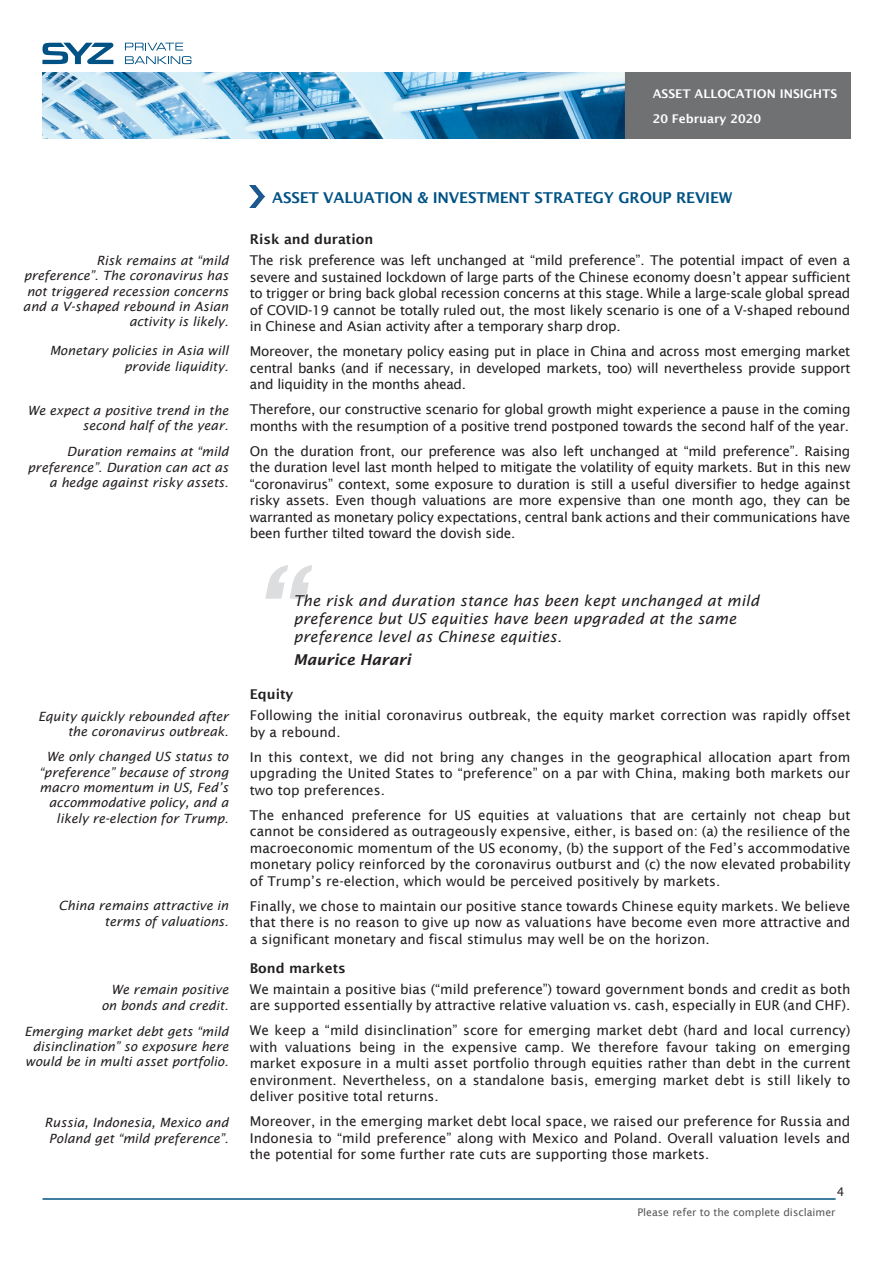
<style>
.page{position:relative;width:893px;height:1263px;background:#fff}
.page>*{position:absolute;margin:0;border:0;box-sizing:border-box;transform-origin:0 0}
.t1{font:italic 600 111.6px "Lucida Sans";color:#dcdddf}
.Citation{font:italic 15px/18px "Lucida Sans";letter-spacing:.01em;color:#231f20}
.Titre_chapitre{font:600 15px "Lucida Sans";letter-spacing:-.015em;color:#005285}
.Citation-2{font:italic 600 15px "Lucida Sans";color:#231f20}
.texte{font:13.5px/16.5px "Lucida Sans";color:#231f20;text-align:justify}
.texte-2{font:13.5px/16.5px "Lucida Sans";letter-spacing:-.02em;color:#231f20}
.texte-3{font:600 13.5px "Lucida Sans";color:#231f20}
.Section{font:italic 12.75px/15.3px "Lucida Sans";color:#231f20;text-align:right}
.t2{font:600 12px/24.9px "Lucida Sans";color:#fff}
.t3{font:12px "Lucida Sans";color:#231f20}
.t4{font:10.5px "Lucida Sans";color:#57585a}
</style>
<div class="page">
<hr style="left:43px;top:1198px;width:793px;height:2px;background:#005285">
<img style="left:43px;top:72px;width:808px;height:66px">
<svg style="left:125px;top:43px;width:58px;height:7px"></svg>
<svg style="left:125px;top:56px;width:66px;height:8px"></svg>
<svg style="left:42px;top:43px;width:72px;height:21px"></svg>
<img style="left:250px;top:186px;width:14px;height:22px">
<p class="t2" style="left:653px;top:81px;width:186px">ASSET ALLOCATION INSIGHTS<br>20 February 2020</p>
<p class="Section" style="left:23px;top:253px;width:207px">Risk remains at “mild preference”. The coronavirus has not triggered recession concerns and a V-shaped rebound in Asian activity is likely.</p>
<p class="Section" style="left:50px;top:343px;width:180px">Monetary policies in Asia will provide liquidity.</p>
<p class="Section" style="left:27px;top:403px;width:203px">We expect a positive trend in the second half of the year.</p>
<p class="Section" style="left:28px;top:444px;width:202px">Duration remains at “mild preference”. Duration can act as a hedge against risky assets.</p>
<p class="Section" style="left:38px;top:709px;width:192px">Equity quickly rebounded after the coronavirus outbreak.</p>
<p class="Section" style="left:39px;top:749px;width:191px">We only changed US status to “preference” because of strong macro momentum in US, Fed’s accommodative policy, and a likely re-election for Trump.</p>
<p class="Section" style="left:59px;top:898px;width:171px">China remains attractive in terms of valuations.</p>
<p class="Section" style="left:101px;top:982px;width:129px">We remain positive on bonds and credit.</p>
<p class="Section" style="left:24px;top:1023px;width:206px">Emerging market debt gets “mild disinclination” so exposure here would be in multi asset portfolio.</p>
<p class="Section" style="left:45px;top:1115px;width:185px;text-align:center">Russia, Indonesia, Mexico and<br>Poland get “mild preference”.</p>
<p class="Titre_chapitre" style="left:272px;top:189px;width:462px">ASSET VALUATION &amp; INVESTMENT STRATEGY GROUP REVIEW</p>
<p class="texte-3" style="left:250px;top:232px;width:125px">Risk and duration</p>
<p class="texte" style="left:250px;top:252px;width:602px">The risk preference was left unchanged at “mild preference”. The potential impact of even a severe and sustained lockdown of large parts of the Chinese economy doesn’t appear sufficient to trigger or bring back global recession concerns at this stage. While a large-scale global spread of COVID-19 cannot be totally ruled out, the most likely scenario is one of a V-shaped rebound in Chinese and Asian activity after a temporary sharp drop.</p>
<p class="texte" style="left:250px;top:343px;width:602px">Moreover, the monetary policy easing put in place in China and across most emerging market central banks (and if necessary, in developed markets, too) will nevertheless provide support and liquidity in the months ahead.</p>
<p class="texte-2" style="left:250px;top:401px;width:602px">Therefore, our constructive scenario for global growth might experience a pause in the coming months with the resumption of a positive trend postponed towards the second half of the year.</p>
<p class="texte" style="left:250px;top:442px;width:602px">On the duration front, our preference was also left unchanged at “mild preference”. Raising the duration level last month helped to mitigate the volatility of equity markets. But in this new “coronavirus” context, some exposure to duration is still a useful diversifier to hedge against risky assets. Even though valuations are more expensive than one month ago, they can be warranted as monetary policy expectations, central bank actions and their communications have been further tilted toward the dovish side.</p>
<p class="t1" style="left:250px;top:547px;width:52px">“</p>
<p class="Citation" style="left:293px;top:592px;width:467px">The risk and duration stance has been kept unchanged at mild preference but US equities have been upgraded at the same preference level as Chinese equities.</p>
<p class="Citation-2" style="left:293px;top:651px;width:119px">Maurice Harari</p>
<p class="texte-3" style="left:250px;top:687px;width:45px">Equity</p>
<p class="texte" style="left:250px;top:707px;width:602px">Following the initial coronavirus outbreak, the equity market correction was rapidly offset by a rebound.</p>
<p class="texte" style="left:250px;top:748px;width:602px">In this context, we did not bring any changes in the geographical allocation apart from upgrading the United States to “preference” on a par with China, making both markets our two top preferences.</p>
<p class="texte" style="left:250px;top:806px;width:602px">The enhanced preference for US equities at valuations that are certainly not cheap but cannot be considered as outrageously expensive, either, is based on: (a) the resilience of the macroeconomic momentum of the US economy, (b) the support of the Fed’s accommodative monetary policy reinforced by the coronavirus outburst and (c) the now elevated probability of Trump’s re-election, which would be perceived positively by markets.</p>
<p class="texte" style="left:250px;top:897px;width:602px">Finally, we chose to maintain our positive stance towards Chinese equity markets. We believe that there is no reason to give up now as valuations have become even more attractive and a significant monetary and fiscal stimulus may well be on the horizon.</p>
<p class="texte-3" style="left:250px;top:960px;width:97px">Bond markets</p>
<p class="texte" style="left:250px;top:980px;width:602px">We maintain a positive bias (“mild preference”) toward government bonds and credit as both are supported essentially by attractive relative valuation vs. cash, especially in EUR (and CHF).</p>
<p class="texte" style="left:250px;top:1022px;width:602px">We keep a “mild disinclination” score for emerging market debt (hard and local currency) with valuations being in the expensive camp. We therefore favour taking on emerging market exposure in a multi asset portfolio through equities rather than debt in the current environment. Nevertheless, on a standalone basis, emerging market debt is still likely to deliver positive total returns.</p>
<p class="texte" style="left:250px;top:1113px;width:602px">Moreover, in the emerging market debt local space, we raised our preference for Russia and Indonesia to “mild preference” along with Mexico and Poland. Overall valuation levels and the potential for some further rate cuts are supporting those markets.</p>
<p class="t3" style="left:837px;top:1185px;width:9px">4</p>
<p class="t4" style="left:637px;top:1207px;width:200px">Please refer to the complete disclaimer</p>
</div>
